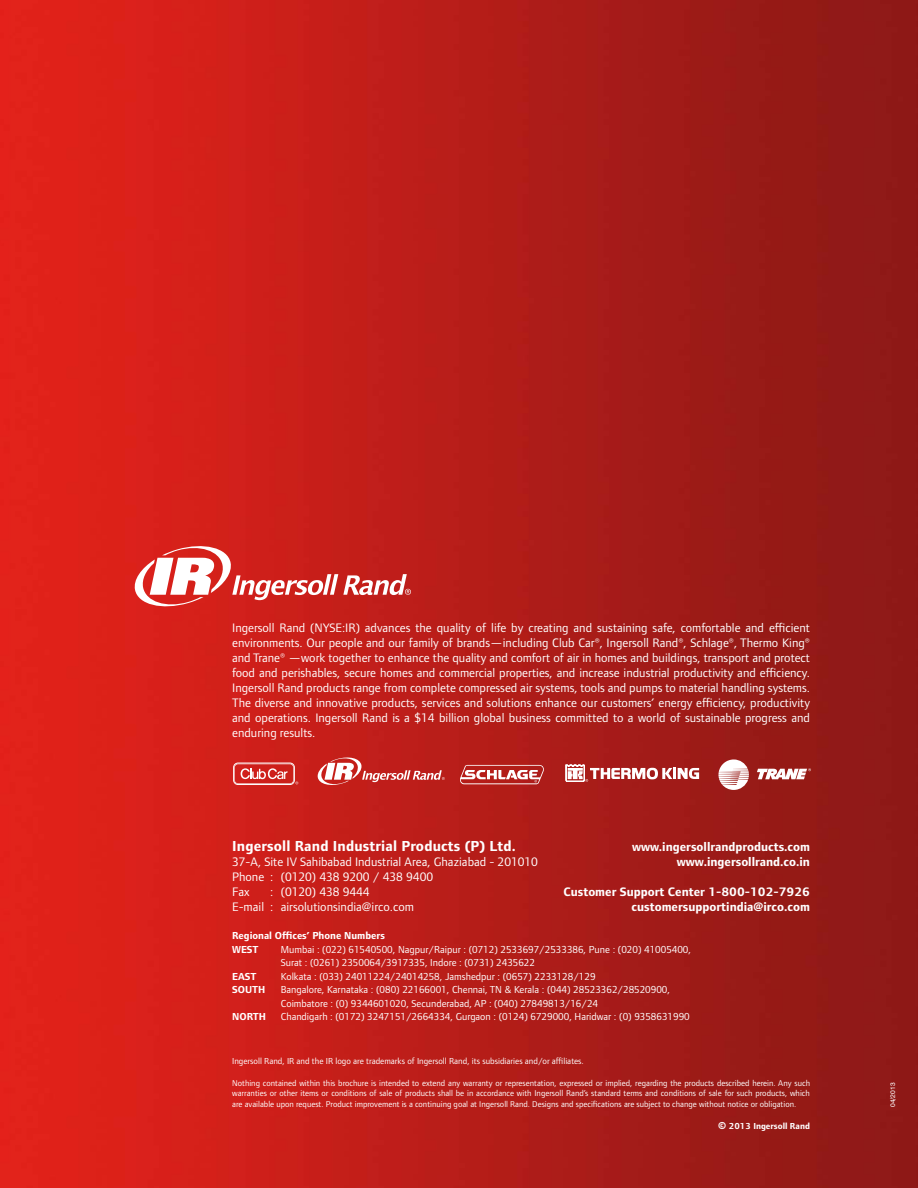
<style>
.page{position:relative;width:918px;height:1188px;background:#fff}
.page>*{position:absolute;margin:0;border:0;box-sizing:border-box;transform-origin:0 0}
.t1{font:700 15px "Foundry Form Sans";letter-spacing:.01em;color:#fff}
.t2{font:12.75px/15px "Foundry Form Sans";color:#fff;text-align:justify}
.t3{font:700 12.75px/15px "Foundry Form Sans";color:#fff;text-align:right}
.t4{font:10.5px/13.5px "Foundry Form Sans";color:#fff}
.t5{font:700 10.5px/13.5px "Foundry Form Sans";color:#fff}
.t6{font:9px "Foundry Form Sans";color:#fff}
.t7{font:700 9px "Foundry Form Sans";color:#fff}
.t8{font:8.7px/10.5px "Foundry Form Sans";color:#fff;text-align:justify}
.t9{font:6.75px "Swiss 721 BT";color:#fff}
.s1{font-size:10.5px}
</style>
<div class="page">
<img style="left:0;top:0;width:918px;height:1188px">
<svg style="left:718px;top:759px;width:31px;height:31px"></svg>
<div style="left:233px;top:763px;width:62px;height:22px;border:1px solid #fff;border-radius:4px"></div>
<svg style="left:234px;top:764px;width:64px;height:20px"></svg>
<svg style="left:317px;top:756px;width:128px;height:31px;background:#cd4e4b"></svg>
<svg style="left:565px;top:762px;width:134px;height:20px"></svg>
<svg style="left:757px;top:768px;width:54px;height:11px"></svg>
<svg style="left:459px;top:765px;width:85px;height:19px"></svg>
<svg style="left:133px;top:542px;width:278px;height:69px"></svg>
<p class="t2" style="left:232px;top:620px;width:579px">Ingersoll Rand (NYSE:IR) advances the quality of life by creating and sustaining safe, comfortable and efficient environments. Our people and our family of brands—including Club Car®, Ingersoll Rand®, Schlage®, Thermo King® and Trane® —work together to enhance the quality and comfort of air in homes and buildings, transport and protect food and perishables, secure homes and commercial properties, and increase industrial productivity and efficiency.<br>Ingersoll Rand products range from complete compressed air systems, tools and pumps to material handling systems.<br>The diverse and innovative products, services and solutions enhance our customers’ energy efficiency, productivity and operations. Ingersoll Rand is a $14 billion global business committed to a world of sustainable progress and enduring results.</p>
<p class="t1" style="left:232px;top:837px;width:285px">Ingersoll Rand Industrial Products (P) Ltd.</p>
<p class="t2" style="left:232px;top:854px;width:307px;text-align:left">37-A, Site IV Sahibabad Industrial Area, Ghaziabad - 201010<br>Phone : (0120) 438 9200 / 438 9400<br>Fax</p>
<p class="t3" style="left:632px;top:839px;width:179px">www.ingersollrandproducts.com www.ingersollrand.co.in</p>
<p class="t3" style="left:563px;top:884px;width:248px">Customer Support Center 1-800-102-7926 customersupportindia@irco.com</p>
<p class="t2" style="left:232px;top:884px;width:183px;text-align:center">: (0120) 438 9444<br>E-mail : airsolutionsindia@irco.com</p>
<p class="t5" style="left:232px;top:929px;width:154px">Regional Offices’ Phone Numbers<br>WEST</p>
<p class="t4" style="left:281px;top:942px;width:412px">Mumbai : (022) 61540500, Nagpur/Raipur : (0712) 2533697/2533386, Pune : (020) 41005400,<br>Surat : (0261) 2350064/3917335, Indore : (0731) 2435622</p>
<p class="t5" style="left:232px;top:969px;width:26px">EAST</p>
<p class="t4" style="left:281px;top:969px;width:316px">Kolkata : (033) 24011224/24014258, Jamshedpur : (0657) 2233128/129</p>
<p class="t5" style="left:232px;top:983px;width:35px">SOUTH</p>
<p class="t4" style="left:281px;top:983px;width:391px">Bangalore, Karnataka : (080) 22166001, Chennai, TN &amp; Kerala : (044) 28523362/28520900,<br>Coimbatore : (0) 9344601020, Secunderabad, AP : (040) 27849813/16/24</p>
<p class="t5" style="left:232px;top:1010px;width:35px">NORTH</p>
<p class="t4" style="left:281px;top:1010px;width:410px">Chandigarh : (0172) 3247151/2664334, Gurgaon : (0124) 6729000, Haridwar : (0) 9358631990</p>
<p class="t6" style="left:232px;top:1056px;width:353px">Ingersoll Rand, IR and the IR logo are trademarks of Ingersoll Rand, its subsidiaries and/or affiliates.</p>
<p class="t8" style="left:232px;top:1077px;width:579px">Nothing contained within this brochure is intended to extend any warranty or representation, expressed or implied, regarding the products described herein. Any such warranties or other items or conditions of sale of products shall be in accordance with Ingersoll Rand’s standard terms and conditions of sale for such products, which are available upon request. Product improvement is a continuing goal at Ingersoll Rand. Designs and specifications are subject to change without notice or obligation.</p>
<p class="t7" style="left:718px;top:1121px;width:93px"><span class="s1">©</span> 2013 Ingersoll Rand</p>
<p class="t9" style="left:889px;top:1107px;width:26px;rotate:-90deg">04/2013</p>
</div>
